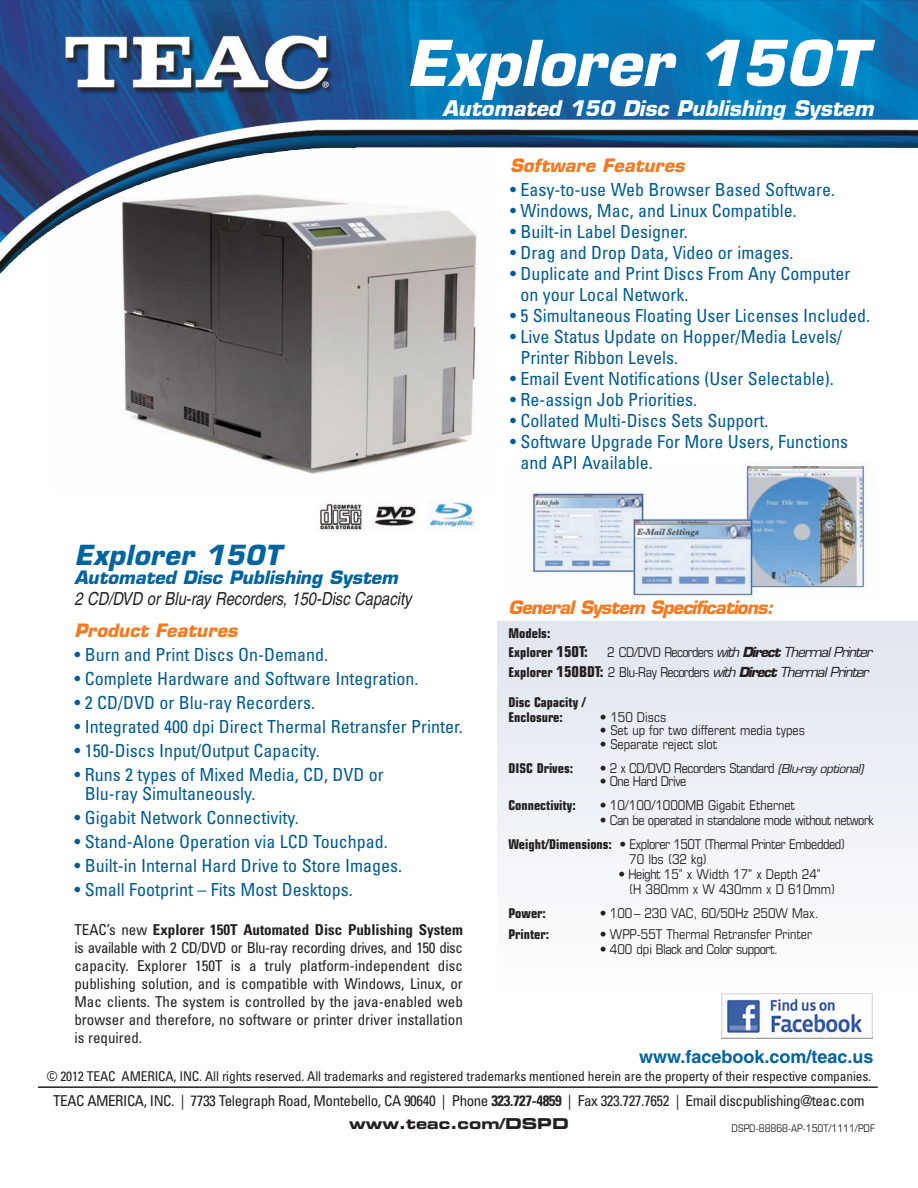
<style>
.page{position:relative;width:918px;height:1188px;background:#fff}
.page>*{position:absolute;margin:0;border:0;box-sizing:border-box;transform-origin:0 0}
.t1{font:italic 700 61.5px "Eurostile";color:#fff}
.t2{font:italic 700 27px "Eurostile";letter-spacing:.015em;color:#00649e}
.t3{font:italic 700 21px "Eurostile";color:#fff}
.t4{font:condensed 18px/21px "Univers";color:#015b92}
.t5{font:italic condensed 18px "Helvetica";color:#231f20}
.t6{font:italic 700 18px "Eurostile";color:#f47921}
.t7{font:italic 700 18px "Eurostile";color:#00649e}
.t8{font:italic 700 18px "Eurostile";letter-spacing:-.045em;color:#f47921}
.t9{font:700 18px "Helvetica";color:#00649e}
.t10{font:condensed 15px/18px "Univers";letter-spacing:-.025em;color:#231f20;text-align:justify}
.t11{font:15px "Eurostile Bold Extended Two";color:#231f20}
.t12{font:condensed 13.5px/15px "Eurostile";color:#231f20}
.t13{font:condensed 13.5px/24px "Eurostile";letter-spacing:-.035em;color:#231f20}
.t14{font:condensed 13.5px "Univers";letter-spacing:-.015em;color:#231f20}
.t15{font:italic 13.5px/19.5px "Eurostile";letter-spacing:-.07em;color:#231f20;text-align:right}
.t16{font:700 condensed 13.5px/19.5px "Eurostile";color:#231f20}
.t17{font:condensed 10.5px "Eurostile";color:#231f20}
.s1{font-weight:700}
.s2{font-size:15px}
.s3{font-style:normal;font-stretch:condensed}
.s4{font-weight:700;font-style:normal;font-stretch:condensed}
.s5{font-weight:700;font-style:normal;font-stretch:condensed;font-size:15px}
.s6{font-style:italic;font-stretch:normal;font-size:12px}
</style>
<div class="page">
<img style="left:50px;top:216px;width:427px;height:258px">
<div style="left:497px;top:622px;width:421px;height:377px;background:linear-gradient(to bottom,#e1e5ef,#fefefe)"></div>
<img style="left:0;top:0;width:918px;height:216px">
<img style="left:529px;top:464px;width:338px;height:135px">
<hr style="left:38px;top:1086px;width:840px;height:2px;background:#231f20">
<img style="left:319px;top:500px;width:156px;height:32px">
<svg style="left:716px;top:990px;width:159px;height:49px"></svg>
<img style="left:722px;top:993px;width:150px;height:45px">
<h1 class="t1" style="left:406px;top:40px;width:461px">Explorer 150T</h1>
<p class="t3" style="left:442px;top:100px;width:433px">Automated 150 Disc Publishing System</p>
<p class="t6" style="left:510px;top:159px;width:176px">Software Features</p>
<p class="t4" style="left:510px;top:181px;width:327px">• Easy-to-use Web Browser Based Software.</p>
<p class="t4" style="left:510px;top:202px;width:288px">• Windows, Mac, and Linux Compatible.</p>
<p class="t4" style="left:510px;top:223px;width:179px">• Built-in Label Designer.</p>
<p class="t4" style="left:510px;top:244px;width:285px">• Drag and Drop Data, Video or images.</p>
<p class="t4" style="left:520px;top:265px;width:332px;text-indent:-10px">• Duplicate and Print Discs From Any Computer on your Local Network.</p>
<p class="t4" style="left:510px;top:307px;width:362px">• 5 Simultaneous Floating User Licenses Included.</p>
<p class="t4" style="left:520px;top:328px;width:323px;text-indent:-10px">• Live Status Update on Hopper/Media Levels/<br>Printer Ribbon Levels.</p>
<p class="t4" style="left:510px;top:370px;width:325px">• Email Event Notifications (User Selectable).</p>
<p class="t4" style="left:510px;top:391px;width:189px">• Re-assign Job Priorities.</p>
<p class="t4" style="left:510px;top:412px;width:260px">• Collated Multi-Discs Sets Support.</p>
<p class="t4" style="left:520px;top:433px;width:329px;text-indent:-10px">• Software Upgrade For More Users, Functions and API Available.</p>
<h2 class="t2" style="left:74px;top:544px;width:208px">Explorer 150T</h2>
<p class="t7" style="left:74px;top:571px;width:325px">Automated Disc Publishing System</p>
<p class="t5" style="left:74px;top:592px;width:339px">2 CD/DVD or Blu-ray Recorders, 150-Disc Capacity</p>
<p class="t6" style="left:74px;top:623px;width:165px">Product Features</p>
<p class="t4" style="left:74px;top:645px;width:255px">• Burn and Print Discs On-Demand.</p>
<p class="t4" style="left:74px;top:669px;width:345px">• Complete Hardware and Software Integration.</p>
<p class="t4" style="left:74px;top:693px;width:242px">• 2 CD/DVD or Blu-ray Recorders.</p>
<p class="t4" style="left:74px;top:717px;width:390px">• Integrated 400 dpi Direct Thermal Retransfer Printer.</p>
<p class="t4" style="left:74px;top:741px;width:247px">• 150-Discs Input/Output Capacity.</p>
<p class="t4" style="left:85px;top:766px;width:301px;line-height:19.5px;text-indent:-10px">• Runs 2 types of Mixed Media, CD, DVD or<br>Blu-ray Simultaneously.</p>
<p class="t4" style="left:74px;top:809px;width:226px">• Gigabit Network Connectivity.</p>
<p class="t4" style="left:74px;top:833px;width:315px">• Stand-Alone Operation via LCD Touchpad.</p>
<p class="t4" style="left:74px;top:857px;width:329px">• Built-in Internal Hard Drive to Store Images.</p>
<p class="t4" style="left:74px;top:881px;width:280px">• Small Footprint – Fits Most Desktops.</p>
<p class="t10" style="left:74px;top:922px;width:390px">TEAC’s new <span class="s1">Explorer 150T Automated Disc Publishing System </span>is available with 2 CD/DVD or Blu-ray recording drives, and 150 disc capacity. Explorer 150T is a truly platform-independent disc publishing solution, and is compatible with Windows, Linux, or Mac clients. The system is controlled by the java-enabled web browser and therefore, no software or printer driver installation is required.</p>
<p class="t14" style="left:47px;top:1071px;width:826px">© 2012 TEAC AMERICA, INC. All rights reserved. All trademarks and registered trademarks mentioned herein are the property of their respective companies.</p>
<p class="t10" style="left:53px;top:1093px;width:813px">TEAC AMERICA, INC. | 7733 Telegraph Road, Montebello, CA 90640 | Phone <span class="s1">323.727-4859</span> | Fax 323.727.7652 | Email discpublishing@teac.com</p>
<p class="t11" style="left:349px;top:1118px;width:221px">www.teac.com/DSPD</p>
<p class="t17" style="left:732px;top:1124px;width:145px">DSPD-88868-AP-150T/1111/PDF</p>
<p class="t8" style="left:508px;top:600px;width:266px">General System Specifications:</p>
<p class="t16" style="left:508px;top:624px;width:81px">Models:<br>Explorer <span class="s2">150T:</span></p>
<p class="t15" style="left:509px;top:644px;width:365px"><span class="s3">2 CD/DVD Recorders</span> with <span class="s1">Direct</span> Thermal Printer<br><span class="s4">Explorer</span> <span class="s5">150BDT:</span> <span class="s3">2 Blu-Ray Recorders</span> with <span class="s1">Direct</span> Thermal Printer</p>
<p class="t16" style="left:509px;top:696px;width:79px;line-height:15px">Disc Capacity /<br>Enclosure:</p>
<p class="t12" style="left:600px;top:711px;width:68px"><span class="s1">•</span> 150 Discs</p>
<p class="t12" style="left:600px;top:724px;width:207px"><span class="s1">•</span> Set up for two different media types</p>
<p class="t12" style="left:600px;top:738px;width:119px"><span class="s1">•</span> Separate reject slot</p>
<p class="t16" style="left:509px;top:759px;width:66px">DISC Drives:</p>
<p class="t13" style="left:600px;top:757px;width:265px">• 2 x CD/DVD Recorders Standard <span class="s6">(Blu-ray optional)</span></p>
<p class="t13" style="left:600px;top:771px;width:88px">• One Hard Drive</p>
<p class="t16" style="left:508px;top:797px;width:69px">Connectivity:</p>
<p class="t12" style="left:600px;top:799px;width:197px">• 10/100/1000MB Gigabit Ethernet</p>
<p class="t13" style="left:508px;top:810px;width:367px;text-indent:91px">• Can be operated in standalone mode without network<br><span class="s1">Weight/Dimensions:</span> • Explorer 150T (Thermal Printer Embedded)</p>
<p class="t12" style="left:629px;top:853px;width:79px">70 lbs (32 kg)</p>
<p class="t12" style="left:629px;top:868px;width:207px;text-indent:-11px">• Height 15” x Width 17” x Depth 24” (H 380mm x W 430mm x D 610mm)</p>
<p class="t16" style="left:508px;top:905px;width:39px">Power:</p>
<p class="t12" style="left:600px;top:907px;width:220px">• 100– 230 VAC, 60/50Hz 250W Max.</p>
<p class="t16" style="left:509px;top:926px;width:42px">Printer:</p>
<p class="t12" style="left:600px;top:928px;width:214px">• WPP-55T Thermal Retransfer Printer</p>
<p class="t13" style="left:600px;top:939px;width:180px">• 400 dpi Black and Color support.</p>
<p class="t9" style="left:639px;top:1050px;width:236px">www.facebook.com/teac.us</p>
</div>
